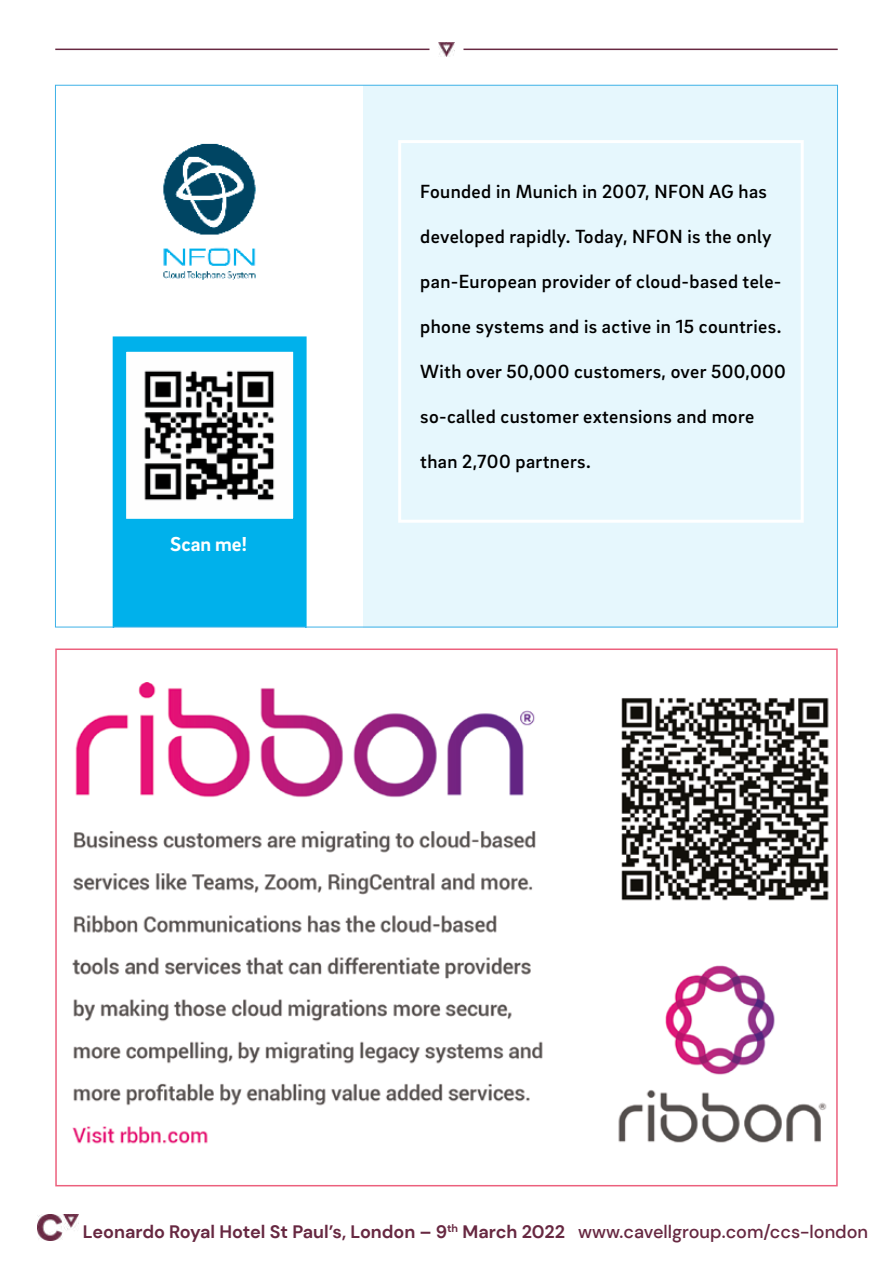
<style>
.page{position:relative;width:893px;height:1263px;background:#fff}
.page>*{position:absolute;margin:0;border:0;box-sizing:border-box;transform-origin:0 0}
.t1{font:700 20.7px "Brix Sans";color:#fff}
.t2{font:500 19.5px "Brix Sans";letter-spacing:.02em;color:#000}
.t3{font:700 18px "DM Sans";color:#672841}
.s1{font-weight:500}
</style>
<div class="page">
<img style="left:38px;top:1214px;width:41px;height:27px">
<img style="left:439px;top:43px;width:15px;height:13px">
<hr style="left:55px;top:49px;width:374px;height:1px;background:#672841">
<hr style="left:463px;top:49px;width:375px;height:1px;background:#672841">
<div style="left:363px;top:85px;width:474px;height:542px;background:#e6f7fd"></div>
<div style="left:113px;top:336px;width:194px;height:289px;background:#00b1eb"></div>
<img style="left:163px;top:143px;width:93px;height:137px">
<img style="left:127px;top:352px;width:166px;height:166px">
<div style="left:124px;top:349px;width:172px;height:172px;border:2px solid #00b1eb"></div>
<div style="left:398px;top:140px;width:406px;height:383px;border:3px solid #fff"></div>
<img style="left:72px;top:682px;width:757px;height:462px">
<p class="t1" style="left:170px;top:531px;width:78px">Scan me!</p>
<p class="t2" style="left:420px;top:178px;width:348px">Founded in Munich in 2007, NFON AG has</p>
<p class="t2" style="left:420px;top:223px;width:353px">developed rapidly. Today, NFON is the only</p>
<p class="t2" style="left:420px;top:268px;width:363px">pan-European provider of cloud-based tele-</p>
<p class="t2" style="left:420px;top:313px;width:363px">phone systems and is active in 15 countries.</p>
<p class="t2" style="left:420px;top:358px;width:367px">With over 50,000 customers, over 500,000</p>
<p class="t2" style="left:420px;top:403px;width:335px">so-called customer extensions and more</p>
<p class="t2" style="left:420px;top:448px;width:172px">than 2,700 partners.</p>
<p class="t3" style="left:83px;top:1220px;width:787px">Leonardo Royal Hotel St Paul’s, London – 9<sup>th</sup> March 2022 <span class="s1">www.cavellgroup.com/ccs-london</span></p>
</div>
